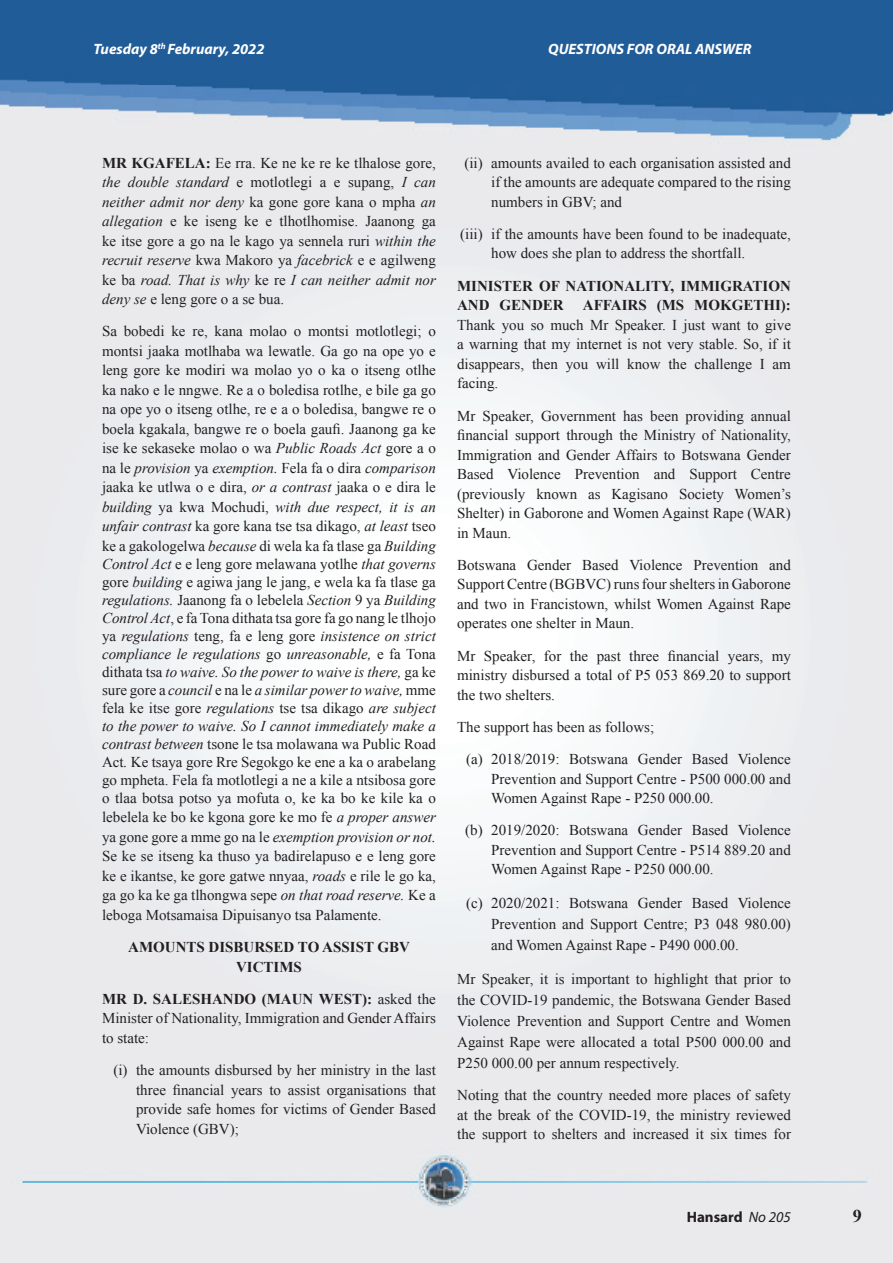
<style>
.page{position:relative;width:893px;height:1263px;background:#fff}
.page>*{position:absolute;margin:0;border:0;box-sizing:border-box;transform-origin:0 0}
.t1{font:700 18px "Times New Roman";color:#231f20}
.t2{font:15px/19.5px "Times New Roman";color:#231f20;text-align:justify}
.t3{font:700 15px/19.5px "Times New Roman";color:#231f20;text-align:center}
.t4{font:italic 700 15px "Myriad Pro";color:#fff}
.t5{font:700 15px "Myriad Pro";color:#231f20}
.s1{font-weight:700}
.s2{font-style:italic}
.s3{font-weight:400;font-style:italic}
</style>
<div class="page">
<img style="left:0;top:0;width:893px;height:1263px">
<p class="t4" style="left:94px;top:39px;width:172px">Tuesday 8<sup>th</sup> February, 2022</p>
<p class="t4" style="left:548px;top:39px;width:205px">QUESTIONS FOR ORAL ANSWER</p>
<p class="t2" style="left:102px;top:152px;width:335px"><span class="s1">MR KGAFELA:</span> Ee rra. Ke ne ke re ke tlhalose gore, <span class="s2">the double standard</span> e motlotlegi a e supang, <span class="s2">I can neither admit nor deny</span> ka gone gore kana o mpha <span class="s2">an allegation</span> e ke iseng ke e tlhotlhomise. Jaanong ga ke itse gore a go na le kago ya sennela ruri <span class="s2">within the recruit reserve</span> kwa Makoro ya <span class="s2">facebrick</span> e e agilweng ke ba <span class="s2">road. That is why</span> ke re <span class="s2">I can neither admit nor deny se</span> e leng gore o a se bua.</p>
<p class="t2" style="left:102px;top:321px;width:335px">Sa bobedi ke re, kana molao o montsi motlotlegi; o montsi jaaka motlhaba wa lewatle. Ga go na ope yo e leng gore ke modiri wa molao yo o ka o itseng otlhe ka nako e le nngwe. Re a o boledisa rotlhe, e bile ga go na ope yo o itseng otlhe, re e a o boledisa, bangwe re o boela kgakala, bangwe re o boela gaufi. Jaanong ga ke ise ke sekaseke molao o wa <span class="s2">Public Roads Act</span> gore a o na le <span class="s2">provision</span> ya <span class="s2">exemption.</span> Fela fa o dira <span class="s2">comparison </span>jaaka ke utlwa o e dira, <span class="s2">or a contrast</span> jaaka o e dira le <span class="s2">building</span> ya kwa Mochudi, <span class="s2">with due respect, it is an unfair contrast</span> ka gore kana tse tsa dikago, <span class="s2">at least</span> tseo ke a gakologelwa <span class="s2">because</span> di wela ka fa tlase ga <span class="s2">Building</span></p>
<p class="t2" style="left:102px;top:554px;width:335px;line-height:18px"><span class="s2">Control Act</span> e e leng gore melawana yotlhe <span class="s2">that governs </span>gore <span class="s2">building</span> e agiwa jang le jang, e wela ka fa tlase ga <span class="s2">regulations.</span> Jaanong fa o lebelela <span class="s2">Section</span> 9 ya <span class="s2">Building Control Act</span>, e fa Tona dithata tsa gore fa go nang le tlhojo ya <span class="s2">regulations</span> teng, fa e leng gore <span class="s2">insistence on strict compliance le regulations</span> go <span class="s2">unreasonable,</span> e fa Tona dithata tsa <span class="s2">to waive. So the power to waive is there,</span> ga ke sure gore a <span class="s2">council</span> e na le <span class="s2">a similar power to waive,</span> mme fela ke itse gore <span class="s2">regulations</span> tse tsa dikago <span class="s2">are subject to the power to waive. So I cannot immediately make a contrast between</span> tsone le tsa molawana wa Public Road Act<span class="s2">.</span> Ke tsaya gore Rre Segokgo ke ene a ka o arabelang go mpheta. Fela fa motlotlegi a ne a kile a ntsibosa gore o tlaa botsa potso ya mofuta o, ke ka bo ke kile ka o</p>
<p class="t2" style="left:102px;top:807px;width:335px">lebelela ke bo ke kgona gore ke mo fe <span class="s2">a proper answer </span>ya gone gore a mme go na le <span class="s2">exemption provision or not.<br></span>Se ke se itseng ka thuso ya badirelapuso e e leng gore ke e ikantse, ke gore gatwe nnyaa, <span class="s2">roads</span> e rile le go ka, ga go ka ke ga tlhongwa sepe <span class="s2">on that road reserve.</span> Ke a leboga Motsamaisa Dipuisanyo tsa Palamente.</p>
<p class="t3" style="left:128px;top:937px;width:283px">AMOUNTS DISBURSED TO ASSIST GBV<br>VICTIMS</p>
<p class="t2" style="left:102px;top:989px;width:335px"><span class="s1">MR D. SALESHANDO (MAUN WEST):</span> asked the Minister of Nationality, Immigration and Gender Affairs to state:</p>
<p class="t2" style="left:136px;top:1060px;width:301px;text-indent:-23px">(i) the amounts disbursed by her ministry in the last three financial years to assist organisations that provide safe homes for victims of Gender Based Violence (GBV);</p>
<p class="t2" style="left:491px;top:153px;width:301px;text-indent:-27px">(ii) amounts availed to each organisation assisted and if the amounts are adequate compared to the rising numbers in GBV; and</p>
<p class="t2" style="left:491px;top:224px;width:301px;text-indent:-31px">(iii) if the amounts have been found to be inadequate, how does she plan to address the shortfall.</p>
<p class="t3" style="left:457px;top:276px;width:335px;text-align:left">MINISTER OF NATIONALITY, IMMIGRATION<br>AND GENDER</p>
<p class="t3" style="left:583px;top:295px;width:210px">AFFAIRS (MS MOKGETHI):</p>
<p class="t2" style="left:457px;top:315px;width:335px">Thank you so much Mr Speaker. I just want to give a warning that my internet is not very stable. So, if it disappears, then you will know the challenge I am facing.</p>
<p class="t2" style="left:457px;top:405px;width:335px">Mr Speaker, Government has been providing annual financial support through the Ministry of Nationality, Immigration and Gender Affairs to Botswana Gender Based Violence Prevention and Support Centre (previously known as Kagisano Society Women’s Shelter) in Gaborone and Women Against Rape (WAR) in Maun.</p>
<p class="t2" style="left:457px;top:555px;width:335px">Botswana Gender Based Violence Prevention and Support Centre (BGBVC) runs four shelters in Gaborone and two in Francistown, whilst Women Against Rape operates one shelter in Maun.</p>
<p class="t2" style="left:457px;top:645px;width:335px">Mr Speaker, for the past three financial years, my ministry disbursed a total of P5 053 869.20 to support the two shelters.</p>
<p class="t2" style="left:466px;top:710px;width:326px;line-height:32.2px;text-indent:-9px">The support has been as follows;<br>(a) 2018/2019: Botswana Gender Based Violence</p>
<p class="t2" style="left:491px;top:768px;width:301px">Prevention and Support Centre - P500 000.00 and<br>Women Against Rape - P250 000.00.</p>
<p class="t2" style="left:491px;top:820px;width:301px;text-indent:-26px">(b) 2019/2020: Botswana Gender Based Violence Prevention and Support Centre - P514 889.20 and Women Against Rape - P250 000.00.</p>
<p class="t2" style="left:491px;top:892px;width:301px;line-height:21px;text-indent:-25px">(c) 2020/2021: Botswana Gender Based Violence Prevention and Support Centre; P3 048 980.00) and Women Against Rape - P490 000.00.</p>
<p class="t2" style="left:457px;top:968px;width:335px;line-height:21px">Mr Speaker, it is important to highlight that prior to the COVID-19 pandemic, the Botswana Gender Based Violence Prevention and Support Centre and Women Against Rape were allocated a total P500 000.00 and P250 000.00 per annum respectively.</p>
<p class="t2" style="left:457px;top:1085px;width:335px">Noting that the country needed more places of safety at the break of the COVID-19, the ministry reviewed the support to shelters and increased it six times for</p>
<p class="t5" style="left:687px;top:1207px;width:106px">Hansard <span class="s3">No 205</span></p>
<p class="t1" style="left:853px;top:1203px;width:10px">9</p>
</div>
